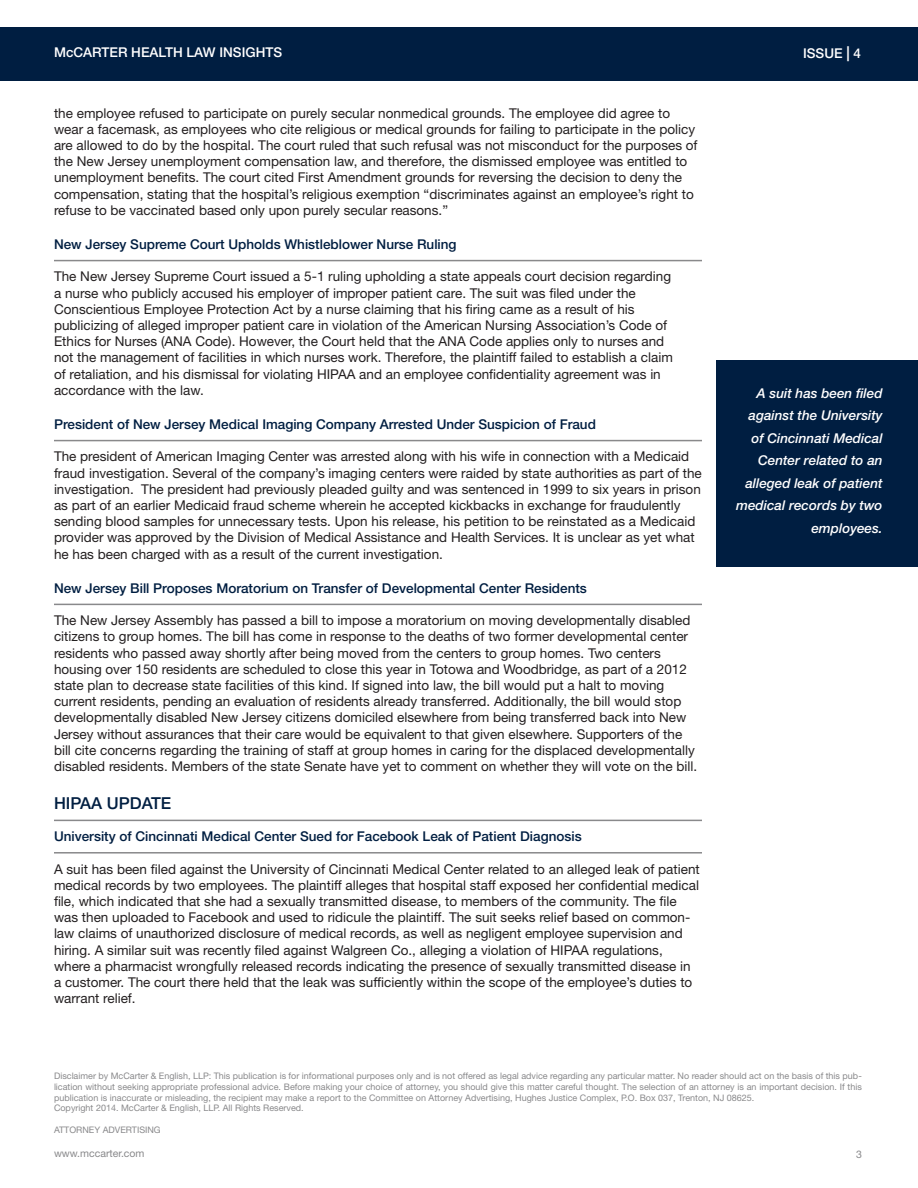
<style>
.page{position:relative;width:918px;height:1188px;background:#fff}
.page>*{position:absolute;margin:0;border:0;box-sizing:border-box;transform-origin:0 0}
.Subhead{font:500 16.5px "Helvetica Neue LT Std";color:#001e41}
.Body_Text{font:13.5px/16.2px "Helvetica Neue LT Std";color:#231f20}
.Subhead-2{font:500 13.5px "Helvetica Neue LT Std";color:#001e41}
.t1{font:italic 500 13.5px/22.5px "Helvetica Neue LT Std";color:#fff;text-align:right}
.t2{font:500 13.5px "Helvetica Neue LT Std";color:#fff}
.t3{font:10.5px "Helvetica Neue LT Std";color:#89898b}
.t4{font:9px/10.8px "Helvetica Neue LT Std";color:#89898b;text-align:justify}
.s1{font-size:15px}
</style>
<div class="page">
<div style="left:0;top:27px;width:918px;height:54px;background:#001e41"></div>
<hr style="left:54px;top:260px;width:648px;height:1px;background:#89898b">
<hr style="left:54px;top:440px;width:648px;height:1px;background:#89898b">
<hr style="left:54px;top:604px;width:648px;height:1px;background:#89898b">
<hr style="left:54px;top:820px;width:648px;height:1px;background:#89898b">
<hr style="left:54px;top:852px;width:648px;height:2px;background:#89898b">
<div style="left:716px;top:361px;width:202px;height:206px;background:#001e41"></div>
<p class="t2" style="left:54px;top:44px;width:230px">McCARTER HEALTH LAW INSIGHTS</p>
<p class="t2" style="left:803px;top:45px;width:59px">ISSUE <span class="s1">|</span> 4</p>
<p class="Body_Text" style="left:54px;top:105px;width:645px">the employee refused to participate on purely secular nonmedical grounds. The employee did agree to wear a facemask, as employees who cite religious or medical grounds for failing to participate in the policy are allowed to do by the hospital. The court ruled that such refusal was not misconduct for the purposes of the New Jersey unemployment compensation law, and therefore, the dismissed employee was entitled to unemployment benefits. The court cited First Amendment grounds for reversing the decision to deny the compensation, stating that the hospital’s religious exemption “discriminates against an employee’s right to refuse to be vaccinated based only upon purely secular reasons.”</p>
<p class="Subhead-2" style="left:54px;top:236px;width:404px">New Jersey Supreme Court Upholds Whistleblower Nurse Ruling</p>
<p class="Body_Text" style="left:54px;top:268px;width:620px">The New Jersey Supreme Court issued a 5-1 ruling upholding a state appeals court decision regarding a nurse who publicly accused his employer of improper patient care. The suit was filed under the Conscientious Employee Protection Act by a nurse claiming that his firing came as a result of his publicizing of alleged improper patient care in violation of the American Nursing Association’s Code of Ethics for Nurses (ANA Code). However, the Court held that the ANA Code applies only to nurses and not the management of facilities in which nurses work. Therefore, the plaintiff failed to establish a claim of retaliation, and his dismissal for violating HIPAA and an employee confidentiality agreement was in accordance with the law.</p>
<p class="Subhead-2" style="left:54px;top:416px;width:543px">President of New Jersey Medical Imaging Company Arrested Under Suspicion of Fraud</p>
<p class="Body_Text" style="left:54px;top:448px;width:649px">The president of American Imaging Center was arrested along with his wife in connection with a Medicaid fraud investigation. Several of the company’s imaging centers were raided by state authorities as part of the investigation. The president had previously pleaded guilty and was sentenced in 1999 to six years in prison as part of an earlier Medicaid fraud scheme wherein he accepted kickbacks in exchange for fraudulently sending blood samples for unnecessary tests. Upon his release, his petition to be reinstated as a Medicaid provider was approved by the Division of Medical Assistance and Health Services. It is unclear as yet what he has been charged with as a result of the current investigation.</p>
<p class="Subhead-2" style="left:54px;top:580px;width:534px">New Jersey Bill Proposes Moratorium on Transfer of Developmental Center Residents</p>
<p class="Body_Text" style="left:54px;top:612px;width:645px">The New Jersey Assembly has passed a bill to impose a moratorium on moving developmentally disabled citizens to group homes. The bill has come in response to the deaths of two former developmental center residents who passed away shortly after being moved from the centers to group homes. Two centers housing over 150 residents are scheduled to close this year in Totowa and Woodbridge, as part of a 2012 state plan to decrease state facilities of this kind. If signed into law, the bill would put a halt to moving current residents, pending an evaluation of residents already transferred. Additionally, the bill would stop developmentally disabled New Jersey citizens domiciled elsewhere from being transferred back into New Jersey without assurances that their care would be equivalent to that given elsewhere. Supporters of the bill cite concerns regarding the training of staff at group homes in caring for the displaced developmentally disabled residents. Members of the state Senate have yet to comment on whether they will vote on the bill.</p>
<p class="Subhead" style="left:54px;top:793px;width:119px">HIPAA UPDATE</p>
<p class="Subhead-2" style="left:54px;top:828px;width:529px">University of Cincinnati Medical Center Sued for Facebook Leak of Patient Diagnosis</p>
<p class="Body_Text" style="left:54px;top:861px;width:647px">A suit has been filed against the University of Cincinnati Medical Center related to an alleged leak of patient medical records by two employees. The plaintiff alleges that hospital staff exposed her confidential medical file, which indicated that she had a sexually transmitted disease, to members of the community. The file was then uploaded to Facebook and used to ridicule the plaintiff. The suit seeks relief based on common&shy;law claims of unauthorized disclosure of medical records, as well as negligent employee supervision and hiring. A similar suit was recently filed against Walgreen Co., alleging a violation of HIPAA regulations, where a pharmacist wrongfully released records indicating the presence of sexually transmitted disease in a customer. The court there held that the leak was sufficiently within the scope of the employee’s duties to warrant relief.</p>
<p class="t1" style="left:736px;top:381px;width:148px">A suit has been filed against the University of Cincinnati Medical<br>Center related to an alleged leak of patient medical records by two employees.</p>
<p class="t4" style="left:54px;top:1070px;width:809px">Disclaimer by McCarter &amp; English, LLP: This publication is for informational purposes only and is not offered as legal advice regarding any particular matter. No reader should act on the basis of this pub&shy;lication without seeking appropriate professional advice. Before making your choice of attorney, you should give this matter careful thought. The selection of an attorney is an important decision. If this publication is inaccurate or misleading, the recipient may make a report to the Committee on Attorney Advertising, Hughes Justice Complex, P.O. Box 037, Trenton, NJ 08625.</p>
<p class="t4" style="left:54px;top:1103px;width:251px">Copyright 2014. McCarter &amp; English, LLP. All Rights Reserved.</p>
<p class="t4" style="left:54px;top:1124px;width:108px">ATTORNEY ADVERTISING</p>
<p class="t3" style="left:54px;top:1147px;width:92px">www.mccarter.com</p>
<p class="t3" style="left:856px;top:1148px;width:7px">3</p>
</div>
